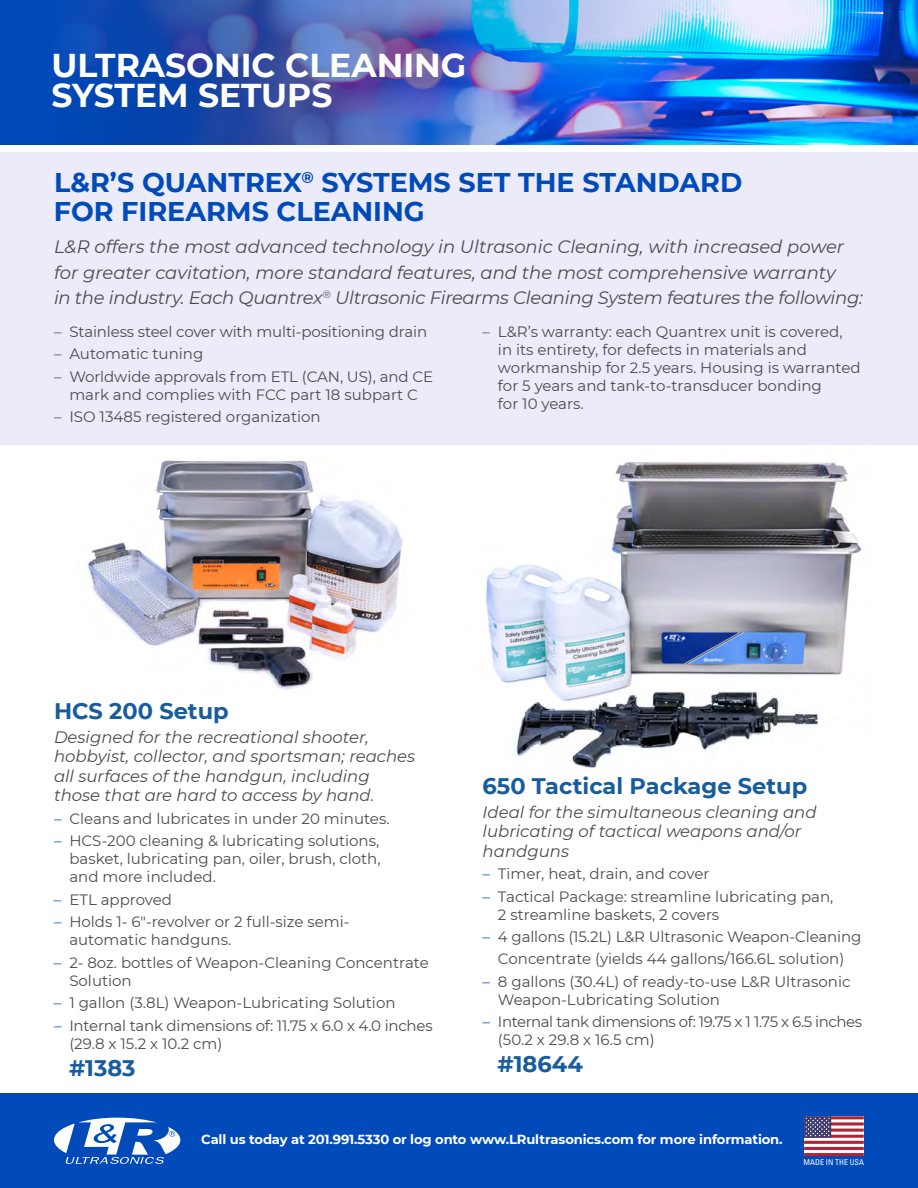
<style>
.page{position:relative;width:918px;height:1188px;background:#fff}
.page>*{position:absolute;margin:0;border:0;box-sizing:border-box;transform-origin:0 0}
.t1{font:700 33px/30px "Montserrat";color:#fff}
.t2{font:700 27px/28.5px "Montserrat";color:#004aba}
.t3{font:700 22.5px "Montserrat";color:#175d9e}
.t4{font:italic 18px/25.5px "Montserrat";color:#4b4c4d}
.t5{font:italic 16.5px/19.5px "Montserrat";color:#4b4c4d}
.t6{font:15px/18px "Montserrat";color:#4b4c4d}
.t7{font:15px/18px "Montserrat";letter-spacing:-.03em;color:#4b4c4d}
.t8{font:700 13.2px "Montserrat";letter-spacing:-.01em;color:#fff}
.t9{font:condensed 7.95px "Univers LT Std";color:#fff}
.s1{color:#004aba}
</style>
<div class="page">
<div style="left:0;top:148px;width:918px;height:298px;background:#ebebf9"></div>
<img style="left:0;top:0;width:918px;height:145px">
<div style="left:0;top:145px;width:918px;height:7px;background:#fff"></div>
<div style="left:0;top:1094px;width:918px;height:94px;background:#004aba"></div>
<img style="left:87px;top:460px;width:316px;height:230px">
<svg style="left:54px;top:1118px;width:126px;height:46px"></svg>
<svg style="left:804px;top:1119px;width:60px;height:34px"></svg>
<hr style="left:804px;top:1153px;width:60px;height:3px;background:#b12234">
<hr style="left:804px;top:1147px;width:60px;height:3px;background:#b12234">
<hr style="left:804px;top:1141px;width:60px;height:3px;background:#b12234">
<hr style="left:804px;top:1135px;width:60px;height:3px;background:#b12234">
<hr style="left:804px;top:1129px;width:60px;height:3px;background:#b12234">
<svg style="left:831px;top:1122px;width:33px;height:4px"></svg>
<hr style="left:804px;top:1116px;width:60px;height:3px;background:#b12234">
<svg style="left:804px;top:1116px;width:27px;height:22px"></svg>
<svg style="left:805px;top:1117px;width:25px;height:20px"></svg>
<img style="left:486px;top:462px;width:376px;height:227px">
<div style="left:638px;top:675px;width:210px;height:64px;background:#fff"></div>
<img style="left:514px;top:689px;width:305px;height:79px">
<p class="t1" style="left:52px;top:49px;width:416px">ULTRASONIC CLEANING<br>SYSTEM SETUPS</p>
<p class="t2" style="left:54px;top:167px;width:690px">L&amp;R’S QUANTREX<sup>®</sup> SYSTEMS SET THE STANDARD<br>FOR FIREARMS CLEANING</p>
<p class="t4" style="left:54px;top:233px;width:811px">L&amp;R offers the most advanced technology in Ultrasonic Cleaning, with increased power for greater cavitation, more standard features, and the most comprehensive warranty<br>in the industry. Each Quantrex<sup>®</sup> Ultrasonic Firearms Cleaning System features the following:</p>
<p class="t6" style="left:54px;top:322px;width:375px">– Stainless steel cover with multi-positioning drain</p>
<p class="t6" style="left:54px;top:344px;width:151px">– Automatic tuning</p>
<p class="t6" style="left:54px;top:367px;width:381px;text-align:center">– Worldwide approvals from ETL (CAN, US), and CE mark and complies with FCC part 18 subpart C</p>
<p class="t6" style="left:54px;top:407px;width:268px">– ISO 13485 registered organization</p>
<p class="t6" style="left:498px;top:322px;width:364px;text-indent:-15px">– L&amp;R’s warranty: each Quantrex unit is covered,<br>in its entirety, for defects in materials and workmanship for 2.5 years. Housing is warranted for 5 years and tank-to-transducer bonding<br>for 10 years.</p>
<p class="t3" style="left:54px;top:694px;width:176px">HCS 200 Setup</p>
<p class="t5" style="left:54px;top:726px;width:363px">Designed for the recreational shooter, hobbyist, collector, and sportsman; reaches all surfaces of the handgun, including those that are hard to access by hand.</p>
<p class="t6" style="left:54px;top:809px;width:337px"><span class="s1">–</span> Cleans and lubricates in under 20 minutes.</p>
<p class="t6" style="left:69px;top:831px;width:313px;text-align:justify;text-indent:-15px"><span class="s1">–</span> HCS-200 cleaning &amp; lubricating solutions, basket, lubricating pan, oiler, brush, cloth, and more included.</p>
<p class="t6" style="left:54px;top:890px;width:120px"><span class="s1">–</span> ETL approved</p>
<p class="t6" style="left:69px;top:912px;width:282px;text-indent:-15px"><span class="s1">–</span> Holds 1- 6"-revolver or 2 full-size semi&shy;automatic handguns.</p>
<p class="t6" style="left:69px;top:953px;width:361px;text-indent:-15px"><span class="s1">–</span> 2- 8oz. bottles of Weapon-Cleaning Concentrate<br>Solution</p>
<p class="t6" style="left:54px;top:993px;width:343px"><span class="s1">–</span> 1 gallon (3.8L) Weapon-Lubricating Solution</p>
<p class="t6" style="left:69px;top:1016px;width:365px;text-indent:-15px"><span class="s1">–</span> Internal tank dimensions of: 11.75 x 6.0 x 4.0 inches (29.8 x 15.2 x 10.2 cm)</p>
<p class="t3" style="left:69px;top:1051px;width:68px">#1383</p>
<p class="t3" style="left:483px;top:770px;width:326px">650 Tactical Package Setup</p>
<p class="t5" style="left:483px;top:802px;width:335px">Ideal for the simultaneous cleaning and lubricating of tactical weapons and/or handguns</p>
<p class="t6" style="left:483px;top:865px;width:228px"><span class="s1">–</span> Timer, heat, drain, and cover</p>
<p class="t6" style="left:498px;top:887px;width:337px;text-indent:-15px"><span class="s1">–</span> Tactical Package: streamline lubricating pan,<br>2 streamline baskets, 2 covers</p>
<p class="t6" style="left:483px;top:926px;width:380px;line-height:21.6px;text-align:center"><span class="s1">–</span> 4 gallons (15.2L) L&amp;R Ultrasonic Weapon-Cleaning<br>Concentrate (yields 44 gallons/166.6L solution)</p>
<p class="t6" style="left:498px;top:972px;width:354px;text-indent:-15px"><span class="s1">–</span> 8 gallons (30.4L) of ready-to-use L&amp;R Ultrasonic<br>Weapon-Lubricating Solution</p>
<p class="t7" style="left:498px;top:1012px;width:366px;text-indent:-15px"><span class="s1">–</span> Internal tank dimensions of: 19.75 x 1 1.75 x 6.5 inches (50.2 x 29.8 x 16.5 cm)</p>
<p class="t3" style="left:498px;top:1048px;width:87px">#18644</p>
<p class="t8" style="left:201px;top:1130px;width:583px">Call us today at 201.991.5330 or log onto www.LRultrasonics.com for more information.</p>
<p class="t9" style="left:804px;top:1157px;width:62px">MADE IN THE USA</p>
</div>
